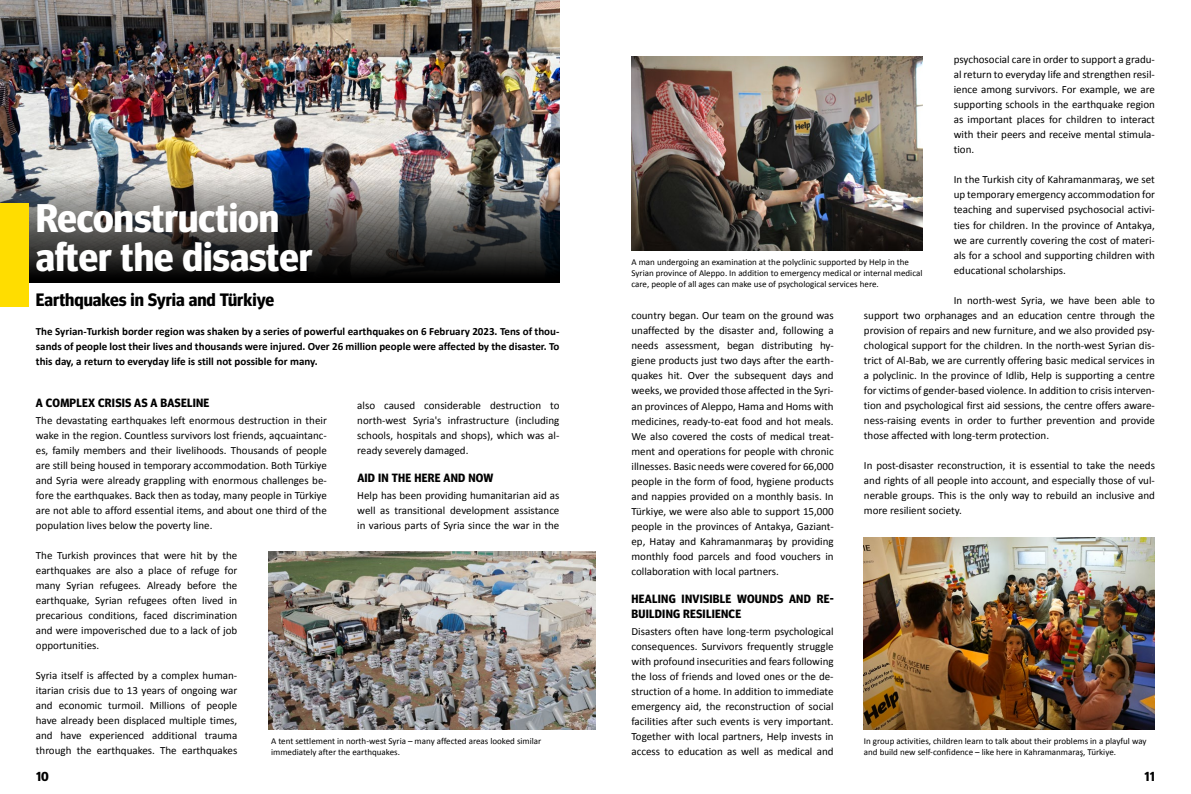
<style>
.page{position:relative;width:1191px;height:794px;background:#fff}
.page>*{position:absolute;margin:0;border:0;box-sizing:border-box;transform-origin:0 0}
.t1{font:700 40px/39px "Meta Headline Pro";color:#fff}
.t2{font:700 18px "Meta Headline Pro";color:#000}
.t3{font:700 13px "Meta Headline Pro";color:#000}
.t4{font:700 12px/15px "Meta Headline Pro";letter-spacing:.02em;color:#000}
.t5{font:11px/15px "Calibri";color:#000;text-align:justify}
.t6{font:700 11px/15px "Calibri";color:#000;text-align:justify}
.t7{font:9px/10.8px "Calibri";color:#000}
</style>
<div class="page">
<img style="left:0;top:0;width:559px;height:175px">
<svg style="left:0;top:175px;width:559px;height:107px;background:#4e4e4e"></svg>
<div style="left:0;top:203px;width:29px;height:104px;background:#fd0"></div>
<img style="left:268px;top:551px;width:327px;height:178px">
<img style="left:631px;top:57px;width:291px;height:193px">
<img style="left:864px;top:538px;width:291px;height:191px">
<h1 class="t1" style="left:36px;top:195px;width:278px">Reconstruction after the disaster</h1>
<h2 class="t2" style="left:36px;top:286px;width:240px">Earthquakes in Syria and Türkiye</h2>
<p class="t6" style="left:36px;top:323px;width:525px">The Syrian-Turkish border region was shaken by a series of powerful earthquakes on 6 February 2023. Tens of thou&shy;sands of people lost their lives and thousands were injured. Over 26 million people were affected by the disaster. To this day, a return to everyday life is still not possible for many.</p>
<p class="t4" style="left:36px;top:394px;width:175px">A COMPLEX CRISIS AS A BASELINE</p>
<p class="t5" style="left:36px;top:412px;width:292px">The devastating earthquakes left enormous destruction in their wake in the region. Countless survivors lost friends, aqcuaintanc&shy;es, family members and their livelihoods. Thousands of people are still being housed in temporary accommodation. Both Türkiye and Syria were already grappling with enormous challenges be&shy;fore the earthquakes. Back then as today, many people in Türkiye are not able to afford essential items, and about one third of the population lives below the poverty line.</p>
<p class="t5" style="left:36px;top:547px;width:203px">The Turkish provinces that were hit by the earthquakes are also a place of refuge for many Syrian refugees. Already before the earthquake, Syrian refugees often lived in precarious conditions, faced discrimination and were impoverisched due to a lack of job opportunities.</p>
<p class="t5" style="left:36px;top:667px;width:203px">Syria itself is affected by a complex human&shy;itarian crisis due to 13 years of ongoing war and economic turmoil. Millions of people have already been displaced multiple times, and have experienced additional trauma through the earthquakes. The earthquakes</p>
<p class="t5" style="left:357px;top:397px;width:204px">also caused considerable destruction to north-west Syria's infrastructure (including schools, hospitals and shops), which was al&shy;ready severely damaged.</p>
<p class="t4" style="left:357px;top:469px;width:138px">AID IN THE HERE AND NOW</p>
<p class="t5" style="left:357px;top:487px;width:204px">Help has been providing humanitarian aid as well as transitional development assistance in various parts of Syria since the war in the</p>
<p class="t7" style="left:271px;top:735px;width:272px">A tent settlement in north-west Syria – many affected areas looked similar immediately after the earthquakes.</p>
<p class="t5" style="left:953px;top:52px;width:203px">psychosocial care in order to support a gradu&shy;al return to everyday life and strengthen resil&shy;ience among survivors. For example, we are supporting schools in the earthquake region as important places for children to interact with their peers and receive mental stimula&shy;tion.</p>
<p class="t5" style="left:953px;top:172px;width:203px">In the Turkish city of Kahramanmaraş, we set up temporary emergency accommodation for teaching and supervised psychosocial activi&shy;ties for children. In the province of Antakya, we are currently covering the cost of materi&shy;als for a school and supporting children with educational scholarships.</p>
<p class="t5" style="left:864px;top:292px;width:292px;text-indent:90px">In north-west Syria, we have been able to support two orphanages and an education centre through the provision of repairs and new furniture, and we also provided psy&shy;chological support for the children. In the north-west Syrian dis&shy;trict of Al-Bab, we are currently offering basic medical services in a polyclinic. In the province of Idlib, Help is supporting a centre for victims of gender-based violence. In addition to crisis interven&shy;tion and psychological first aid sessions, the centre offers aware&shy;ness-raising events in order to further prevention and provide those affected with long-term protection.</p>
<p class="t5" style="left:864px;top:457px;width:292px">In post-disaster reconstruction, it is essential to take the needs and rights of all people into account, and especially those of vul&shy;nerable groups. This is the only way to rebuild an inclusive and more resilient society.</p>
<p class="t7" style="left:631px;top:257px;width:292px">A man undergoing an examination at the polyclinic supported by Help in the<br>Syrian province of Aleppo. In addition to emergency medical or internal medical care, people of all ages can make use of psychological services here.</p>
<p class="t5" style="left:631px;top:308px;width:204px">country began. Our team on the ground was unaffected by the disaster and, following a needs assessment, began distributing hy&shy;giene products just two days after the earth&shy;quakes hit. Over the subsequent days and weeks, we provided those affected in the Syri&shy;an provinces of Aleppo, Hama and Homs with medicines, ready-to-eat food and hot meals.<br>We also covered the costs of medical treat&shy;ment and operations for people with chronic illnesses. Basic needs were covered for 66,000 people in the form of food, hygiene products and nappies provided on a monthly basis. In Türkiye, we were also able to support 15,000 people in the provinces of Antakya, Gaziant&shy;ep, Hatay and Kahramanmaraş by providing monthly food parcels and food vouchers in collaboration with local partners.</p>
<p class="t4" style="left:631px;top:590px;width:204px">HEALING INVISIBLE WOUNDS AND RE-<br>BUILDING RESILIENCE</p>
<p class="t5" style="left:631px;top:623px;width:204px">Disasters often have long-term psychological consequences. Survivors frequently struggle with profound insecurities and fears following the loss of friends and loved ones or the de&shy;struction of a home. In addition to immediate emergency aid, the reconstruction of social facilities after such events is very important.<br>Together with local partners, Help invests in access to education as well as medical and</p>
<p class="t7" style="left:864px;top:735px;width:284px">In group activities, children learn to talk about their problems in a playful way and build new self-confidence – like here in Kahramanmaraş, Türkiye.</p>
<p class="t3" style="left:36px;top:766px;width:14px">10</p>
<p class="t3" style="left:1144px;top:766px;width:12px">11</p>
</div>
